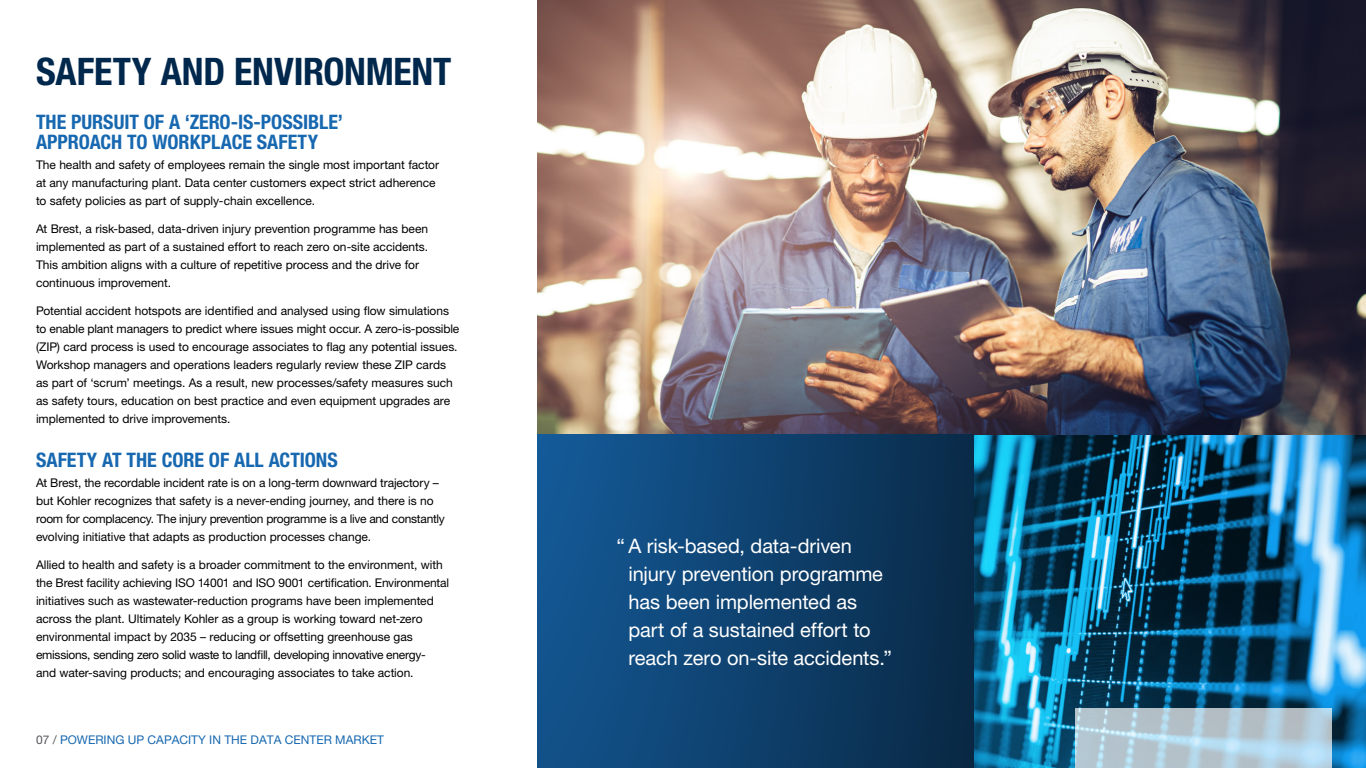
<style>
.page{position:relative;width:1366px;height:768px;background:#fff}
.page>*{position:absolute;margin:0;border:0;box-sizing:border-box;transform-origin:0 0}
.t1{font:700 condensed 38px "Helvetica Neue LT Pro";letter-spacing:-.005em;color:#00274c}
.t2{font:20px/28px "Helvetica Neue LT Pro";letter-spacing:-.005em;color:#fff}
.t3{font:700 condensed 20px/20px "Helvetica Neue LT Pro";letter-spacing:-.005em;color:#1768b0}
.t4{font:12px/18px "Helvetica Neue LT Pro";letter-spacing:-.005em;color:#000}
.t5{font:12px "Helvetica Neue LT Pro";color:#1768b0}
.s1{color:#55565b}
</style>
<div class="page">
<img style="left:538px;top:0;width:828px;height:435px">
<img style="left:973px;top:435px;width:393px;height:333px">
<div style="left:538px;top:435px;width:435px;height:333px;background:linear-gradient(to right,#135895,#092a47)"></div>
<svg style="left:1075px;top:708px;width:257px;height:60px;background:#b4cbd8"></svg>
<h1 class="t1" style="left:36px;top:49px;width:417px">SAFETY AND ENVIRONMENT</h1>
<h2 class="t3" style="left:36px;top:112px;width:308px">THE PURSUIT OF A ‘ZERO-IS-POSSIBLE’<br>APPROACH TO WORKPLACE SAFETY</h2>
<p class="t4" style="left:36px;top:156px;width:405px">The health and safety of employees remain the single most important factor at any manufacturing plant. Data center customers expect strict adherence to safety policies as part of supply-chain excellence.</p>
<p class="t4" style="left:36px;top:220px;width:394px">At Brest, a risk-based, data-driven injury prevention programme has been implemented as part of a sustained effort to reach zero on-site accidents.<br>This ambition aligns with a culture of repetitive process and the drive for continuous improvement.</p>
<p class="t4" style="left:36px;top:302px;width:425px">Potential accident hotspots are identified and analysed using flow simulations to enable plant managers to predict where issues might occur. A zero-is-possible (ZIP) card process is used to encourage associates to flag any potential issues.<br>Workshop managers and operations leaders regularly review these ZIP cards as part of ‘scrum’ meetings. As a result, new processes/safety measures such as safety tours, education on best practice and even equipment upgrades are implemented to drive improvements.</p>
<h2 class="t3" style="left:36px;top:450px;width:303px">SAFETY AT THE CORE OF ALL ACTIONS</h2>
<p class="t4" style="left:36px;top:474px;width:410px">At Brest, the recordable incident rate is on a long-term downward trajectory – but Kohler recognizes that safety is a never-ending journey, and there is no room for complacency. The injury prevention programme is a live and constantly evolving initiative that adapts as production processes change.</p>
<p class="t4" style="left:36px;top:556px;width:415px">Allied to health and safety is a broader commitment to the environment, with the Brest facility achieving ISO 14001 and ISO 9001 certification. Environmental initiatives such as wastewater-reduction programs have been implemented across the plant. Ultimately Kohler as a group is working toward net-zero environmental impact by 2035 – reducing or offsetting greenhouse gas emissions, sending zero solid waste to landfill, developing innovative energy-<br>and water-saving products; and encouraging associates to take action.</p>
<p class="t5" style="left:36px;top:732px;width:349px"><span class="s1">07 /</span> POWERING UP CAPACITY IN THE DATA CENTER MARKET</p>
<h2 class="t2" style="left:628px;top:531px;width:265px;text-indent:-12px">“ A risk-based, data-driven injury prevention programme has been implemented as part of a sustained effort to reach zero on-site accidents.”</h2>
</div>
